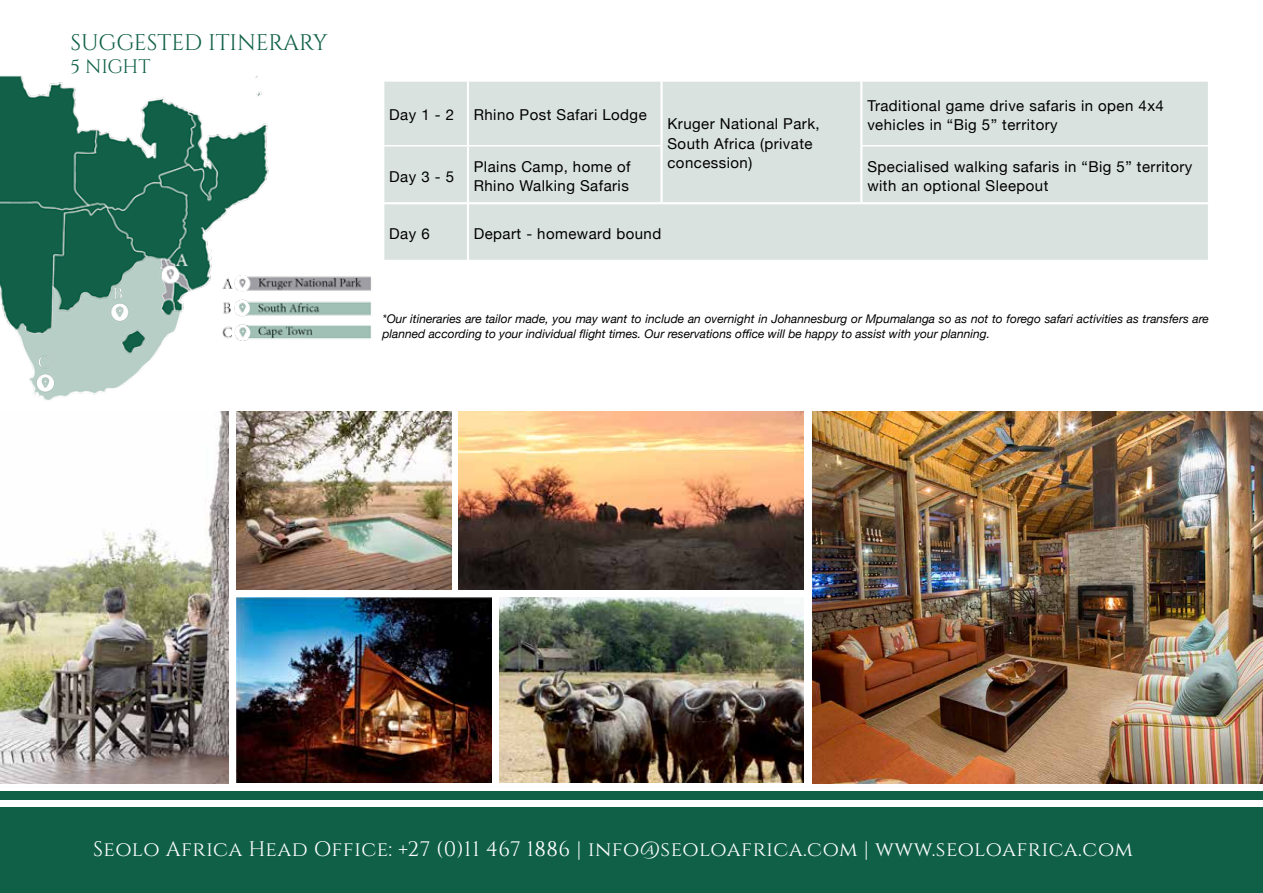
<style>
.page{position:relative;width:1263px;height:893px;background:#fff}
.page>*{position:absolute;margin:0;border:0;box-sizing:border-box;transform-origin:0 0}
.t1{font:22.5px "Cinzel";color:#106048}
.t2{font:21px "Cinzel";letter-spacing:.02em;color:#fff}
.t3{font:19.5px "Cinzel";letter-spacing:-.015em;color:#106048}
.t4{font:15px/19.5px "Helvetica Neue";letter-spacing:.03em;color:#000}
.t5{font:italic 12px/15px "Helvetica Neue";color:#000}
</style>
<div class="page">
<div style="left:0;top:808px;width:1263px;height:85px;background:#106048"></div>
<div style="left:0;top:791px;width:1263px;height:8px;background:#106048"></div>
<div style="left:396px;top:82px;width:812px;height:178px;background:#d9e2df"></div>
<hr style="left:860px;top:81px;width:2px;height:65px;background:#fff">
<hr style="left:860px;top:146px;width:2px;height:56px;background:#fff">
<hr style="left:468px;top:202px;width:193px;height:2px;background:#fff">
<hr style="left:661px;top:202px;width:200px;height:2px;background:#fff">
<hr style="left:861px;top:202px;width:348px;height:2px;background:#fff">
<hr style="left:382px;top:202px;width:86px;height:2px;background:#fff">
<hr style="left:661px;top:81px;width:1px;height:65px;background:#fff">
<hr style="left:662px;top:81px;width:1px;height:65px;background:#fff">
<hr style="left:862px;top:81px;width:1px;height:65px;background:#fff">
<hr style="left:661px;top:146px;width:1px;height:56px;background:#fff">
<hr style="left:662px;top:146px;width:1px;height:56px;background:#fff">
<hr style="left:862px;top:146px;width:1px;height:56px;background:#fff">
<hr style="left:468px;top:204px;width:193px;height:1px;background:#fff">
<hr style="left:661px;top:204px;width:200px;height:1px;background:#fff">
<hr style="left:861px;top:204px;width:348px;height:1px;background:#fff">
<hr style="left:468px;top:145px;width:193px;height:2px;background:#fff">
<hr style="left:862px;top:145px;width:346px;height:2px;background:#fff">
<hr style="left:467px;top:81px;width:1px;height:64px;background:#fff">
<hr style="left:468px;top:81px;width:1px;height:64px;background:#fff">
<hr style="left:467px;top:147px;width:1px;height:55px;background:#fff">
<hr style="left:468px;top:147px;width:1px;height:55px;background:#fff">
<hr style="left:384px;top:204px;width:84px;height:1px;background:#fff">
<hr style="left:467px;top:204px;width:1px;height:56px;background:#fff">
<hr style="left:468px;top:204px;width:1px;height:56px;background:#fff">
<hr style="left:384px;top:145px;width:84px;height:2px;background:#fff">
<div style="left:1241px;top:791px;width:22px;height:9px;background:#106048"></div>
<img style="left:236px;top:412px;width:215px;height:178px">
<img style="left:459px;top:412px;width:344px;height:178px">
<img style="left:812px;top:412px;width:451px;height:371px">
<img style="left:0;top:430px;width:229px;height:353px">
<img style="left:236px;top:597px;width:256px;height:186px">
<img style="left:499px;top:597px;width:304px;height:186px">
<img style="left:0;top:76px;width:396px;height:354px">
<h1 class="t1" style="left:71px;top:29px;width:259px">SUGGESTED ITINERARY</h1>
<h3 class="t3" style="left:71px;top:55px;width:81px">5 NIGHT</h3>
<p class="t4" style="left:867px;top:96px;width:298px">Traditional game drive safaris in open 4x4 vehicles in “Big 5” territory</p>
<p class="t4" style="left:389px;top:106px;width:66px">Day 1 - 2</p>
<p class="t4" style="left:474px;top:106px;width:174px">Rhino Post Safari Lodge</p>
<p class="t4" style="left:667px;top:115px;width:154px">Kruger National Park,<br>South Africa (private concession)</p>
<p class="t4" style="left:389px;top:167px;width:66px">Day 3 - 5</p>
<p class="t4" style="left:474px;top:158px;width:158px">Plains Camp, home of<br>Rhino Walking Safaris</p>
<p class="t4" style="left:867px;top:158px;width:327px">Specialised walking safaris in “Big 5” territory with an optional Sleepout</p>
<p class="t4" style="left:389px;top:225px;width:42px">Day 6</p>
<p class="t4" style="left:474px;top:225px;width:189px">Depart - homeward bound</p>
<p class="t5" style="left:382px;top:312px;width:828px">*Our itineraries are tailor made, you may want to include an overnight in Johannesburg or Mpumalanga so as not to forego safari activities as transfers are planned according to your individual flight times. Our reservations office will be happy to assist with your planning.</p>
<h2 class="t2" style="left:93px;top:837px;width:1041px">Seolo Africa Head Office: +27 (0)11 467 1886 | info@seoloafrica.com | www.seoloafrica.com</h2>
</div>
